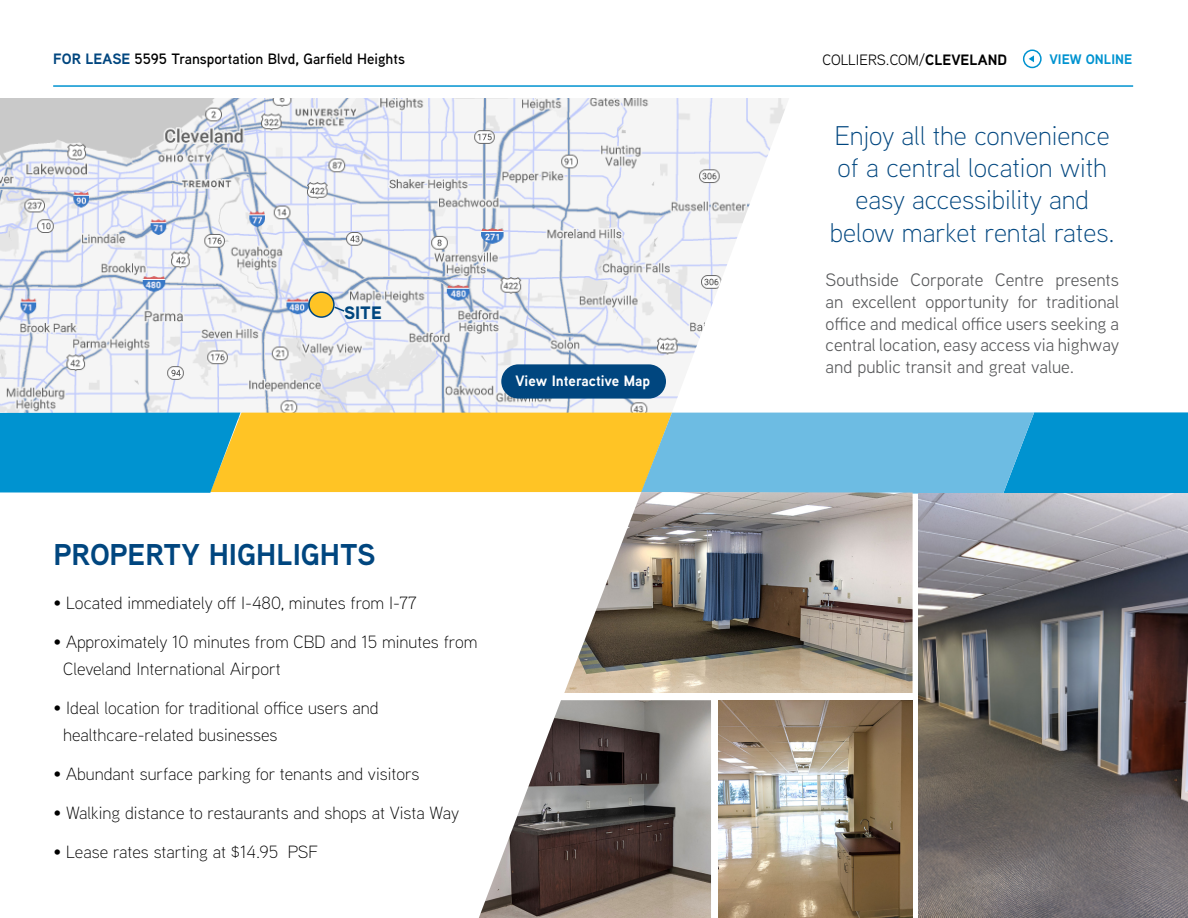
<style>
.page{position:relative;width:1188px;height:918px;background:#fff}
.page>*{position:absolute;margin:0;border:0;box-sizing:border-box;transform-origin:0 0}
.t1{font:700 30px "Aaux Next";color:#00467f}
.t2{font:300 27px/32.4px "Aaux Next";color:#00467f;text-align:center}
.t3{font:18px/21.6px "Aaux Next";color:#58595b;text-align:justify}
.t4{font:900 18px "Aaux Next";color:#00467f}
.t5{font:300 17.7px/27px "Aaux Next";color:#000}
.t6{font:600 15px "Aaux Next";color:#000}
.t7{font:15px "Aaux Next";color:#000}
.t8{font:700 15px "Aaux Next";color:#fff}
.t9{font:700 13.8px "Aaux Next";color:#0093d0}
.s1{font-weight:700;color:#00467f}
.s2{font-weight:700}
</style>
<div class="page">
<img style="left:0;top:98px;width:648px;height:314px">
<svg style="left:648px;top:98px;width:137px;height:301px;fill:#f5f5f5"></svg>
<svg style="left:0;top:412px;width:1188px;height:82px;background:#7fb299"></svg>
<div style="left:501px;top:364px;width:165px;height:35px;background:#00467f;border-radius:17px"></div>
<img style="left:918px;top:493px;width:270px;height:425px">
<img style="left:564px;top:492px;width:349px;height:201px">
<img style="left:718px;top:700px;width:195px;height:218px">
<img style="left:479px;top:700px;width:232px;height:218px">
<div style="left:309px;top:292px;width:25px;height:25px;background:#ffc425;border-radius:50%"></div>
<div style="left:308px;top:291px;width:27px;height:27px;border:2px solid #00467f;border-radius:50%"></div>
<svg style="left:333px;top:305px;width:13px;height:8px"></svg>
<hr style="left:53px;top:85px;width:1080px;height:2px;background:#0093d0">
<div style="left:1023px;top:49px;width:19px;height:19px;border:2px solid #0093d0;border-radius:50%"></div>
<svg style="left:1029px;top:55px;width:5px;height:7px"></svg>
<p class="t6" style="left:53px;top:48px;width:353px"><span class="s1">FOR LEASE</span> 5595 Transportation Blvd, Garfield Heights</p>
<p class="t7" style="left:823px;top:50px;width:186px">COLLIERS.COM/<span class="s2">CLEVELAND</span></p>
<p class="t9" style="left:1049px;top:50px;width:84px">VIEW ONLINE</p>
<p class="t4" style="left:344px;top:300px;width:39px">SITE</p>
<p class="t8" style="left:515px;top:370px;width:136px">View Interactive Map</p>
<h1 class="t1" style="left:53px;top:534px;width:324px">PROPERTY HIGHLIGHTS</h1>
<p class="t5" style="left:53px;top:589px;width:365px">• Located immediately off I-480, minutes from I-77</p>
<p class="t5" style="left:63px;top:628px;width:416px;text-indent:-10px">• Approximately 10 minutes from CBD and 15 minutes from<br>Cleveland International Airport</p>
<p class="t5" style="left:63px;top:694px;width:317px;text-indent:-10px">• Ideal location for traditional office users and healthcare-related businesses</p>
<p class="t5" style="left:53px;top:760px;width:367px">• Abundant surface parking for tenants and visitors</p>
<p class="t5" style="left:53px;top:799px;width:407px">• Walking distance to restaurants and shops at Vista Way</p>
<p class="t5" style="left:53px;top:838px;width:266px">• Lease rates starting at $14.95 PSF</p>
<h2 class="t2" style="left:830px;top:118px;width:286px">Enjoy all the convenience of a central location with easy accessibility and below market rental rates.</h2>
<p class="t3" style="left:826px;top:269px;width:295px">Southside Corporate Centre presents an excellent opportunity for traditional office and medical office users seeking a central location, easy access via highway and public transit and great value.</p>
</div>
